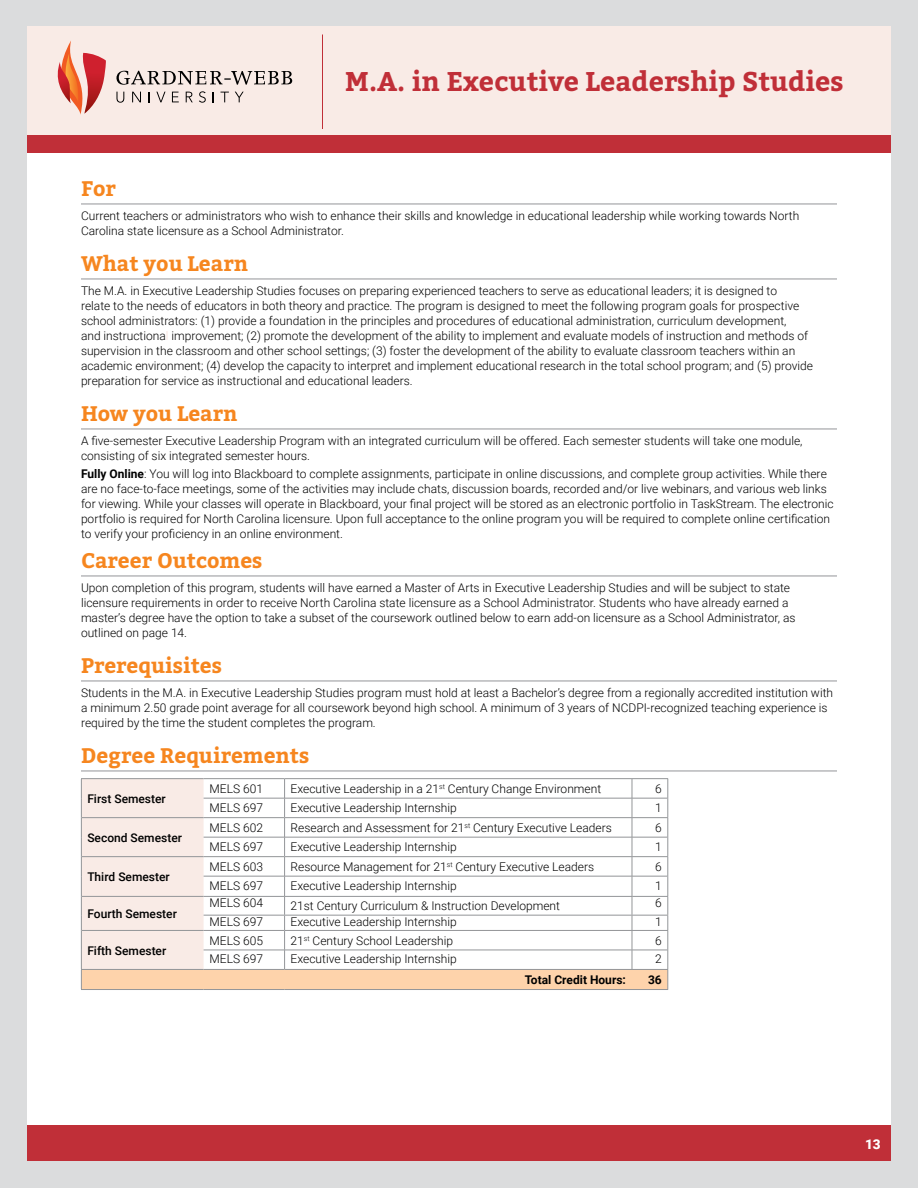
<style>
.page{position:relative;width:918px;height:1188px;background:#fff}
.page>*{position:absolute;margin:0;border:0;box-sizing:border-box;transform-origin:0 0}
.t1{font:700 27px "Bitter";color:#c02f38}
.t2{font:700 21px "Bitter";color:#f6861f}
.t3{font:900 13.5px "Roboto";color:#fff}
.t4{font:300 12px/15px "Roboto";color:#000}
.t5{font:500 12px "Roboto";color:#000}
.t6{font:700 12px "Roboto";color:#000}
.s1{color:#f5ddd6}
.s2{font-weight:700}
</style>
<div class="page">
<div style="left:27px;top:1125px;width:864px;height:36px;background:#c02f38"></div>
<div style="left:0;top:0;width:918px;height:1188px;border:27px solid #dbdcdd"></div>
<div style="left:27px;top:26px;width:864px;height:118px;background:#f9ebe6"></div>
<div style="left:27px;top:135px;width:864px;height:18px;background:#c02f38"></div>
<hr style="left:322px;top:34px;width:1px;height:95px;background:#c02f38">
<svg style="left:116px;top:92px;width:8px;height:11px"></svg>
<svg style="left:132px;top:92px;width:9px;height:10px"></svg>
<svg style="left:156px;top:92px;width:10px;height:10px"></svg>
<svg style="left:172px;top:92px;width:7px;height:10px"></svg>
<svg style="left:186px;top:92px;width:7px;height:10px"></svg>
<svg style="left:199px;top:91px;width:7px;height:12px"></svg>
<svg style="left:221px;top:92px;width:8px;height:10px"></svg>
<svg style="left:235px;top:92px;width:9px;height:10px"></svg>
<svg style="left:116px;top:71px;width:176px;height:14px"></svg>
<svg style="left:57px;top:41px;width:49px;height:74px"></svg>
<hr style="left:81px;top:204px;width:756px;height:1px;background:#939598">
<hr style="left:81px;top:279px;width:756px;height:1px;background:#939598">
<hr style="left:81px;top:429px;width:756px;height:1px;background:#939598">
<hr style="left:81px;top:576px;width:756px;height:1px;background:#939598">
<hr style="left:81px;top:681px;width:756px;height:1px;background:#939598">
<hr style="left:81px;top:771px;width:756px;height:1px;background:#939598">
<hr style="left:81px;top:778px;width:123px;height:1px;background:#939598">
<hr style="left:204px;top:778px;width:81px;height:1px;background:#939598">
<hr style="left:285px;top:778px;width:347px;height:1px;background:#939598">
<hr style="left:632px;top:778px;width:36px;height:1px;background:#939598">
<svg style="left:81px;top:779px;width:587px;height:211px"></svg>
<h1 class="t1" style="left:345px;top:64px;width:500px">M.A. in Executive Leadership Studies</h1>
<h2 class="t2" style="left:81px;top:175px;width:36px">For</h2>
<p class="t4" style="left:81px;top:208px;width:720px">Current teachers or administrators who wish to enhance their skills and knowledge in educational leadership while working towards North<br>Carolina state licensure as a School Administrator.</p>
<h2 class="t2" style="left:81px;top:250px;width:169px">What you Learn</h2>
<p class="t4" style="left:81px;top:283px;width:734px">The M.A. in Executive Leadership Studies focuses on preparing experienced teachers to serve as educational leaders; it is designed to<br>relate to the needs of educators in both theory and practice. The program is designed to meet the following program goals for prospective school administrators: (1) provide a foundation in the principles and procedures of educational administration, curriculum development,<br>and instructiona<span class="s1">l</span> improvement; (2) promote the development of the ability to implement and evaluate models of instruction and methods of supervision in the classroom and other school settings; (3) foster the development of the ability to evaluate classroom teachers within an academic environment; (4) develop the capacity to interpret and implement educational research in the total school program; and (5) provide preparation for service as instructional and educational leaders.</p>
<h2 class="t2" style="left:81px;top:400px;width:158px">How you Learn</h2>
<p class="t4" style="left:81px;top:433px;width:723px">A five-semester Executive Leadership Program with an integrated curriculum will be offered. Each semester students will take one module, consisting of six integrated semester hours.</p>
<p class="t4" style="left:81px;top:466px;width:754px"><span class="s2">Fully Online</span>: You will log into Blackboard to complete assignments, participate in online discussions, and complete group activities. While there are no face-to-face meetings, some of the activities may include chats, discussion boards, recorded and/or live webinars, and various web links for viewing. While your classes will operate in Blackboard, your final project will be stored as an electronic portfolio in TaskStream. The electronic portfolio is required for North Carolina licensure. Upon full acceptance to the online program you will be required to complete online certification to verify your proficiency in an online environment.</p>
<h2 class="t2" style="left:81px;top:547px;width:183px">Career Outcomes</h2>
<p class="t4" style="left:81px;top:580px;width:716px">Upon completion of this program, students will have earned a Master of Arts in Executive Leadership Studies and will be subject to state licensure requirements in order to receive North Carolina state licensure as a School Administrator. Students who have already earned a master’s degree have the option to take a subset of the coursework outlined below to earn add-on licensure as a School Administrator, as outlined on page 14.</p>
<h2 class="t2" style="left:81px;top:652px;width:142px">Prerequisites</h2>
<p class="t4" style="left:81px;top:685px;width:754px">Students in the M.A. in Executive Leadership Studies program must hold at least a Bachelor’s degree from a regionally accredited institution with a minimum 2.50 grade point average for all coursework beyond high school. A minimum of 3 years of NCDPI-recognized teaching experience is required by the time the student completes the program.</p>
<h2 class="t2" style="left:81px;top:742px;width:230px">Degree Requirements</h2>
<p class="t5" style="left:87px;top:790px;width:80px">First Semester</p>
<p class="t4" style="left:210px;top:781px;width:55px">MELS 601</p>
<p class="t4" style="left:291px;top:781px;width:312px">Executive Leadership in a 21<sup>st</sup> Century Change Environment</p>
<p class="t4" style="left:655px;top:781px;width:8px">6</p>
<p class="t4" style="left:210px;top:799px;width:55px">MELS 697</p>
<p class="t4" style="left:291px;top:799px;width:168px">Executive Leadership Internship</p>
<p class="t4" style="left:655px;top:799px;width:8px">1</p>
<p class="t5" style="left:87px;top:829px;width:96px">Second Semester</p>
<p class="t5" style="left:87px;top:869px;width:84px">Third Semester</p>
<p class="t5" style="left:87px;top:906px;width:91px">Fourth Semester</p>
<p class="t5" style="left:87px;top:942px;width:80px">Fifth Semester</p>
<p class="t4" style="left:210px;top:820px;width:55px">MELS 602</p>
<p class="t4" style="left:291px;top:820px;width:323px">Research and Assessment for 21<sup>st</sup> Century Executive Leaders</p>
<p class="t4" style="left:655px;top:820px;width:8px">6</p>
<p class="t4" style="left:210px;top:838px;width:55px">MELS 697</p>
<p class="t4" style="left:291px;top:838px;width:168px">Executive Leadership Internship</p>
<p class="t4" style="left:655px;top:838px;width:8px">1</p>
<p class="t4" style="left:210px;top:859px;width:55px">MELS 603</p>
<p class="t4" style="left:291px;top:859px;width:305px">Resource Management for 21<sup>st</sup> Century Executive Leaders</p>
<p class="t4" style="left:655px;top:859px;width:8px">6</p>
<p class="t4" style="left:210px;top:877px;width:55px">MELS 697</p>
<p class="t4" style="left:291px;top:877px;width:168px">Executive Leadership Internship</p>
<p class="t4" style="left:655px;top:877px;width:8px">1</p>
<p class="t4" style="left:210px;top:895px;width:55px">MELS 604</p>
<p class="t4" style="left:291px;top:898px;width:271px">21st Century Curriculum &amp; Instruction Development</p>
<p class="t4" style="left:655px;top:895px;width:8px">6</p>
<p class="t4" style="left:210px;top:913px;width:55px">MELS 697</p>
<p class="t4" style="left:291px;top:913px;width:168px">Executive Leadership Internship</p>
<p class="t4" style="left:655px;top:913px;width:8px">1</p>
<p class="t4" style="left:210px;top:932px;width:55px">MELS 605</p>
<p class="t4" style="left:291px;top:932px;width:164px">21<sup>st</sup> Century School Leadership</p>
<p class="t4" style="left:655px;top:932px;width:8px">6</p>
<p class="t4" style="left:210px;top:951px;width:55px">MELS 697</p>
<p class="t4" style="left:291px;top:951px;width:168px">Executive Leadership Internship</p>
<p class="t4" style="left:655px;top:951px;width:8px">2</p>
<p class="t6" style="left:525px;top:971px;width:103px">Total Credit Hours:</p>
<p class="t6" style="left:648px;top:971px;width:15px">36</p>
<p class="t3" style="left:865px;top:1134px;width:17px">13</p>
</div>
